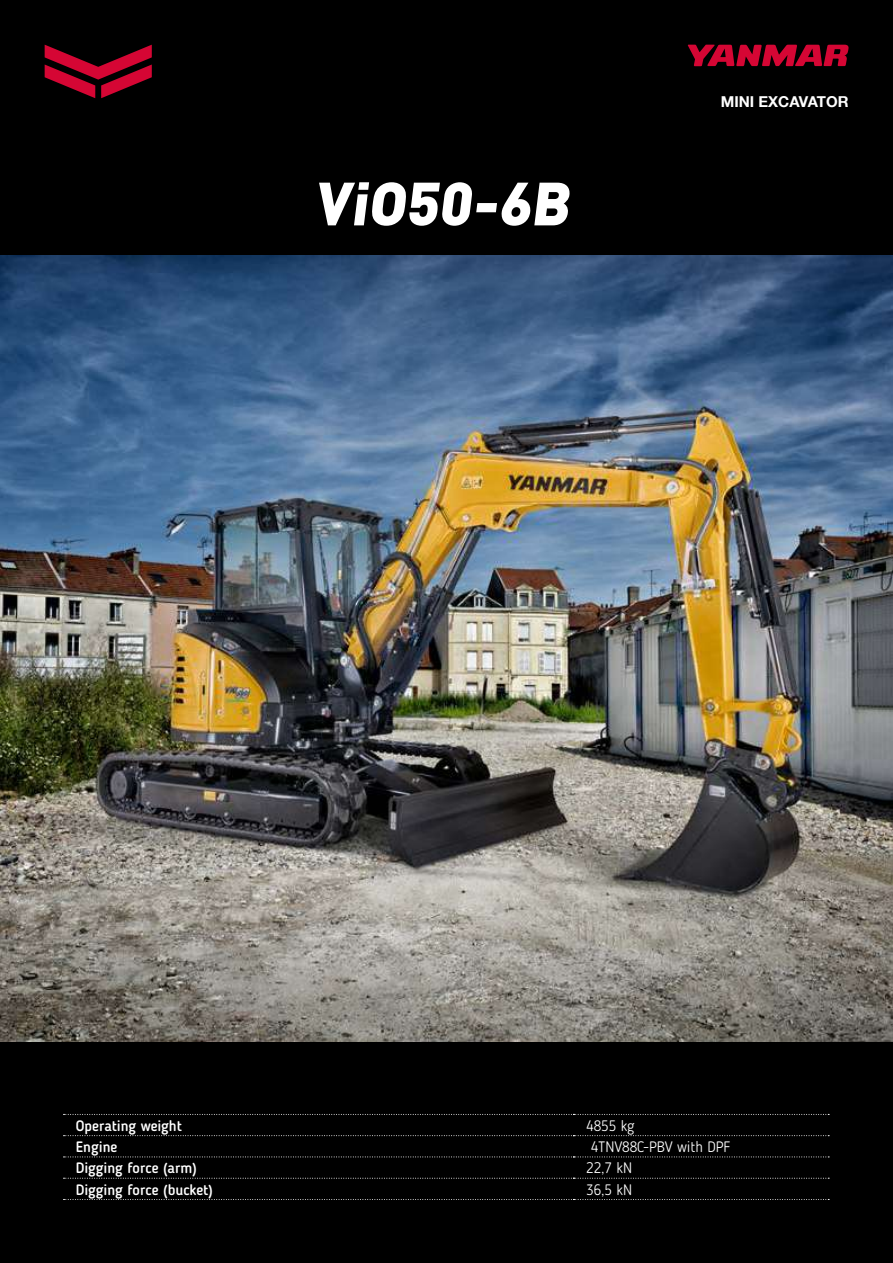
<style>
.page{position:relative;width:893px;height:1263px;background:#000}
.page>*{position:absolute;margin:0;border:0;box-sizing:border-box;transform-origin:0 0}
.t1{font:900 60px "DINOT";color:#fff}
.t2{font:500 15px "Blogger Sans";color:#fff}
.t3{font:300 15px "Blogger Sans";color:#fff}
.t4{font:700 15px "Helvetica Neue LT Com";color:#fff}
</style>
<div class="page">
<svg style="left:688px;top:45px;width:160px;height:21px"></svg>
<svg style="left:45px;top:45px;width:107px;height:53px"></svg>
<img style="left:0;top:255px;width:893px;height:787px">
<svg style="left:64px;top:1114px;width:765px;height:1px"></svg>
<svg style="left:64px;top:1135px;width:765px;height:1px"></svg>
<svg style="left:64px;top:1156px;width:765px;height:1px"></svg>
<svg style="left:64px;top:1178px;width:765px;height:1px"></svg>
<svg style="left:64px;top:1199px;width:765px;height:1px"></svg>
<h1 class="t1" style="left:314px;top:163px;width:266px">ViO50-6B</h1>
<p class="t4" style="left:721px;top:92px;width:129px">MINI EXCAVATOR</p>
<p class="t2" style="left:76px;top:1116px;width:108px">Operating weight</p>
<p class="t3" style="left:586px;top:1116px;width:50px">4855 kg</p>
<p class="t2" style="left:76px;top:1138px;width:43px">Engine</p>
<p class="t3" style="left:591px;top:1138px;width:142px">4TNV88C-PBV with DPF</p>
<p class="t2" style="left:76px;top:1159px;width:123px">Digging force (arm)</p>
<p class="t3" style="left:586px;top:1159px;width:48px">22,7 kN</p>
<p class="t2" style="left:76px;top:1180px;width:138px">Digging force (bucket)</p>
<p class="t3" style="left:586px;top:1180px;width:48px">36,5 kN</p>
</div>
